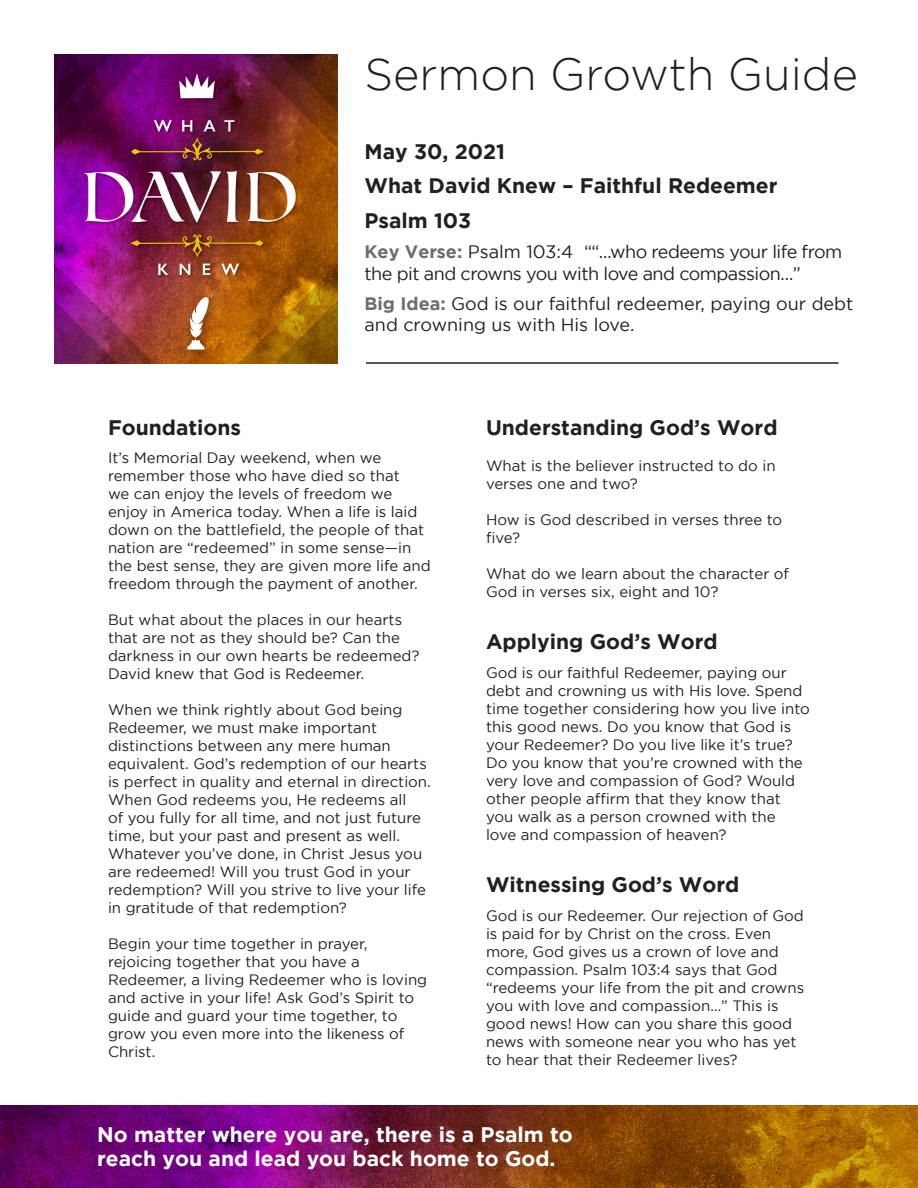
<style>
.page{position:relative;width:918px;height:1188px;background:#fff}
.page>*{position:absolute;margin:0;border:0;box-sizing:border-box;transform-origin:0 0}
.t1{font:300 45px "Gotham";color:#231f20}
.body{font:700 21px "Gotham";color:#231f20}
.t2{font:700 21px/24px "Gotham";color:#fff}
.sub_header{font:700 21px "Gotham";color:#231f20}
.t3{font:18px/21.6px "Gotham";letter-spacing:-.025em;color:#231f20}
.t4{font:18px/21.6px "Gotham";color:#231f20}
.body-2{font:15px/18px "Gotham";color:#231f20}
.s1{font-weight:700;color:#6c6d70}
</style>
<div class="page">
<img style="left:54px;top:54px;width:283px;height:310px">
<hr style="left:366px;top:362px;width:472px;height:2px;background:#231f20">
<img style="left:0;top:1106px;width:918px;height:82px">
<p class="t1" style="left:364px;top:50px;width:495px">Sermon Growth Guide</p>
<p class="body" style="left:364px;top:139px;width:142px">May 30, 2021</p>
<p class="body" style="left:364px;top:174px;width:415px">What David Knew – Faithful Redeemer</p>
<p class="body" style="left:364px;top:208px;width:108px">Psalm 103</p>
<p class="t3" style="left:364px;top:241px;width:479px"><span class="s1">Key Verse:</span> Psalm 103:4 ““…who redeems your life from the pit and crowns you with love and compassion…”</p>
<p class="t4" style="left:364px;top:292px;width:491px"><span class="s1">Big Idea:</span> God is our faithful redeemer, paying our debt and crowning us with His love.</p>
<p class="sub_header" style="left:108px;top:415px;width:135px">Foundations</p>
<p class="body-2" style="left:108px;top:449px;width:324px">It’s Memorial Day weekend, when we remember those who have died so that<br>we can enjoy the levels of freedom we enjoy in America today. When a life is laid down on the battlefield, the people of that nation are “redeemed” in some sense—in the best sense, they are given more life and freedom through the payment of another.</p>
<p class="body-2" style="left:108px;top:611px;width:313px">But what about the places in our hearts that are not as they should be? Can the darkness in our own hearts be redeemed?<br>David knew that God is Redeemer.</p>
<p class="body-2" style="left:108px;top:701px;width:324px">When we think rightly about God being Redeemer, we must make important distinctions between any mere human equivalent. God’s redemption of our hearts is perfect in quality and eternal in direction.<br>When God redeems you, He redeems all<br>of you fully for all time, and not just future time, but your past and present as well.<br>Whatever you’ve done, in Christ Jesus you are redeemed! Will you trust God in your redemption? Will you strive to live your life in gratitude of that redemption?</p>
<p class="body-2" style="left:108px;top:935px;width:321px">Begin your time together in prayer, rejoicing together that you have a Redeemer, a living Redeemer who is loving and active in your life! Ask God’s Spirit to guide and guard your time together, to grow you even more into the likeness of Christ.</p>
<p class="body" style="left:486px;top:415px;width:293px">Understanding God’s Word</p>
<p class="body-2" style="left:486px;top:456px;width:291px">What is the believer instructed to do in verses one and two?</p>
<p class="body-2" style="left:486px;top:510px;width:298px">How is God described in verses three to five?</p>
<p class="body-2" style="left:486px;top:564px;width:305px">What do we learn about the character of<br>God in verses six, eight and 10?</p>
<p class="sub_header" style="left:486px;top:630px;width:233px">Applying God’s Word</p>
<p class="body-2" style="left:486px;top:663px;width:325px">God is our faithful Redeemer, paying our debt and crowning us with His love. Spend time together considering how you live into this good news. Do you know that God is your Redeemer? Do you live like it’s true?<br>Do you know that you’re crowned with the very love and compassion of God? Would other people affirm that they know that you walk as a person crowned with the<br>love and compassion of heaven?</p>
<p class="sub_header" style="left:486px;top:873px;width:255px">Witnessing God’s Word</p>
<p class="body-2" style="left:486px;top:906px;width:320px">God is our Redeemer. Our rejection of God is paid for by Christ on the cross. Even more, God gives us a crown of love and compassion. Psalm 103:4 says that God “redeems your life from the pit and crowns you with love and compassion…” This is good news! How can you share this good news with someone near you who has yet to hear that their Redeemer lives?</p>
<p class="t2" style="left:97px;top:1122px;width:477px">No matter where you are, there is a Psalm to reach you and lead you back home to God.</p>
</div>
